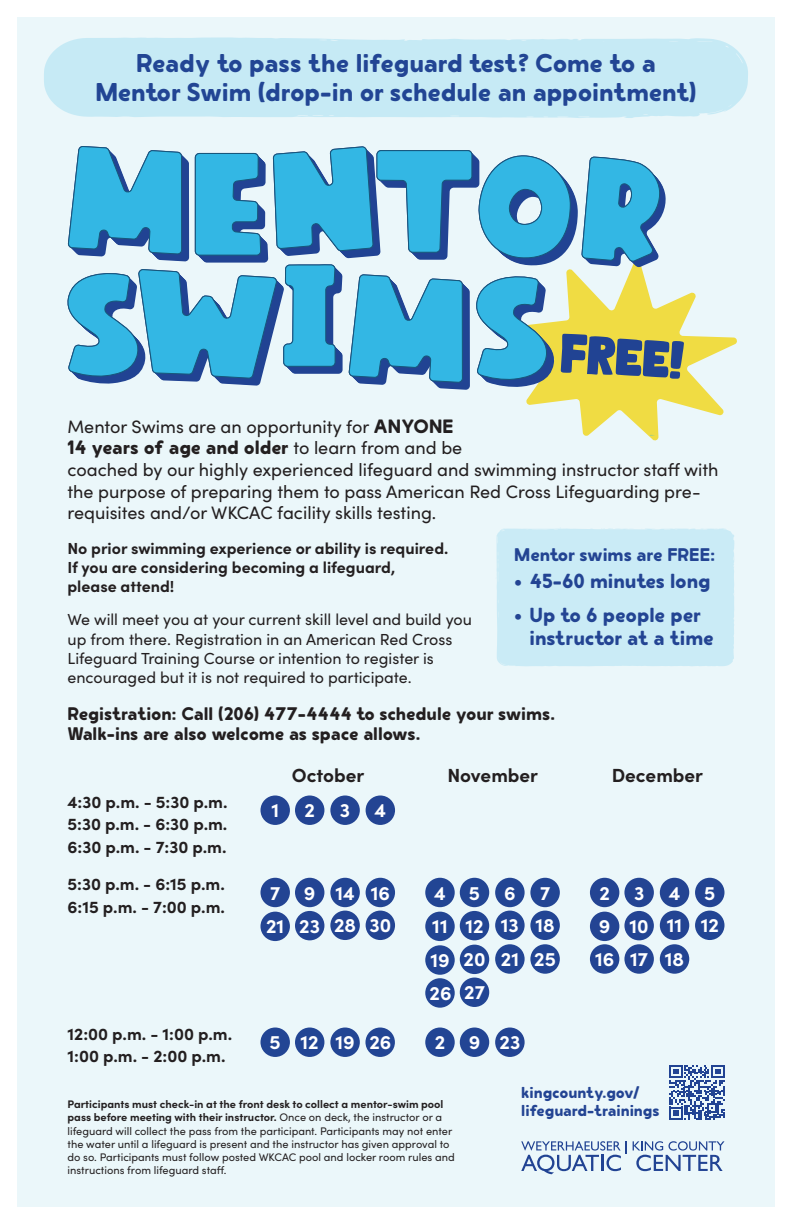
<style>
.page{position:relative;width:792px;height:1224px;background:#fff}
.page>*{position:absolute;margin:0;border:0;box-sizing:border-box;transform-origin:0 0}
.t1{font:24px "Gulka";letter-spacing:-.01em;color:#224594}
.t2{font:700 19.5px "Sofia Pro";color:#fff}
.t3{font:19px/22.8px "Gulka";color:#234493}
.t4{font:700 19px "Sofia Pro";color:#231f20}
.t5{font:18px/21.6px "Sofia Pro";color:#231f20}
.t6{font:17.1px "Gulka";letter-spacing:-.01em;color:#234493}
.t7{font:700 17px "Sofia Pro";color:#231f20}
.t8{font:17px "Gulka";color:#231f20}
.t9{font:16px/19.2px "Sofia Pro";color:#231f20}
.t10{font:700 16px "Sofia Pro";color:#231f20}
.t11{font:14.8px "Gulka";color:#234493}
.t12{font:11px/13.2px "Sofia Pro";color:#231f20}
.s1{font-family:"Gulka"}
.s2{font-weight:700}
</style>
<div class="page">
<div style="left:17px;top:17px;width:758px;height:1190px;background:#ebf7fa"></div>
<svg style="left:684px;top:292px;width:53px;height:124px"></svg>
<svg style="left:44px;top:38px;width:704px;height:79px;fill:#c6eaf5"></svg>
<svg style="left:66px;top:37px;width:618px;height:404px"></svg>
<div style="left:496px;top:528px;width:239px;height:139px;background:#caebf6"></div>
<div style="left:590px;top:878px;width:29px;height:29px;background:#234493;border-radius:50%"></div>
<div style="left:590px;top:912px;width:29px;height:29px;background:#234493;border-radius:50%"></div>
<div style="left:590px;top:944px;width:29px;height:30px;background:#234493;border-radius:50%"></div>
<div style="left:624px;top:911px;width:30px;height:29px;background:#234493;border-radius:50%"></div>
<div style="left:624px;top:944px;width:30px;height:30px;background:#234493;border-radius:50%"></div>
<div style="left:660px;top:911px;width:29px;height:29px;background:#234493;border-radius:50%"></div>
<div style="left:660px;top:944px;width:29px;height:30px;background:#234493;border-radius:50%"></div>
<div style="left:695px;top:911px;width:30px;height:29px;background:#224594;border-radius:50%"></div>
<div style="left:624px;top:878px;width:30px;height:29px;background:#234493;border-radius:50%"></div>
<div style="left:660px;top:878px;width:29px;height:29px;background:#234493;border-radius:50%"></div>
<div style="left:695px;top:878px;width:30px;height:29px;background:#234493;border-radius:50%"></div>
<div style="left:425px;top:878px;width:30px;height:29px;background:#224594;border-radius:50%"></div>
<div style="left:425px;top:912px;width:30px;height:29px;background:#224594;border-radius:50%"></div>
<div style="left:425px;top:945px;width:30px;height:30px;background:#224594;border-radius:50%"></div>
<div style="left:425px;top:978px;width:30px;height:30px;background:#224594;border-radius:50%"></div>
<div style="left:460px;top:911px;width:29px;height:29px;background:#224594;border-radius:50%"></div>
<div style="left:460px;top:945px;width:29px;height:29px;background:#224594;border-radius:50%"></div>
<div style="left:460px;top:978px;width:29px;height:29px;background:#224594;border-radius:50%"></div>
<div style="left:495px;top:911px;width:30px;height:29px;background:#224594;border-radius:50%"></div>
<div style="left:495px;top:944px;width:30px;height:30px;background:#224594;border-radius:50%"></div>
<div style="left:530px;top:911px;width:30px;height:29px;background:#224594;border-radius:50%"></div>
<div style="left:530px;top:944px;width:30px;height:30px;background:#224594;border-radius:50%"></div>
<div style="left:460px;top:878px;width:29px;height:29px;background:#224594;border-radius:50%"></div>
<div style="left:495px;top:878px;width:30px;height:29px;background:#224594;border-radius:50%"></div>
<div style="left:530px;top:878px;width:30px;height:29px;background:#224594;border-radius:50%"></div>
<div style="left:425px;top:1028px;width:30px;height:29px;background:#224594;border-radius:50%"></div>
<div style="left:460px;top:1028px;width:29px;height:29px;background:#224594;border-radius:50%"></div>
<div style="left:260px;top:878px;width:30px;height:29px;background:#234493;border-radius:50%"></div>
<div style="left:260px;top:912px;width:30px;height:29px;background:#234493;border-radius:50%"></div>
<div style="left:295px;top:911px;width:29px;height:29px;background:#234493;border-radius:50%"></div>
<div style="left:330px;top:911px;width:30px;height:29px;background:#234493;border-radius:50%"></div>
<div style="left:366px;top:911px;width:29px;height:29px;background:#234493;border-radius:50%"></div>
<div style="left:295px;top:878px;width:29px;height:29px;background:#234493;border-radius:50%"></div>
<div style="left:330px;top:878px;width:30px;height:29px;background:#224594;border-radius:50%"></div>
<div style="left:366px;top:878px;width:29px;height:29px;background:#224594;border-radius:50%"></div>
<div style="left:260px;top:1028px;width:30px;height:29px;background:#224594;border-radius:50%"></div>
<div style="left:295px;top:1028px;width:29px;height:29px;background:#224594;border-radius:50%"></div>
<div style="left:330px;top:1028px;width:30px;height:29px;background:#224594;border-radius:50%"></div>
<div style="left:365px;top:1028px;width:30px;height:29px;background:#224594;border-radius:50%"></div>
<div style="left:260px;top:795px;width:30px;height:30px;background:#234493;border-radius:50%"></div>
<div style="left:295px;top:795px;width:29px;height:30px;background:#234493;border-radius:50%"></div>
<div style="left:330px;top:795px;width:30px;height:30px;background:#234493;border-radius:50%"></div>
<div style="left:366px;top:795px;width:29px;height:30px;background:#234493;border-radius:50%"></div>
<svg style="left:669px;top:1065px;width:55px;height:55px"></svg>
<svg style="left:521px;top:1141px;width:106px;height:33px"></svg>
<svg style="left:633px;top:1141px;width:92px;height:30px"></svg>
<div style="left:495px;top:1028px;width:30px;height:29px;background:#234493;border-radius:50%"></div>
<p class="t1" style="left:136px;top:42px;width:521px">Ready to pass the lifeguard test? Come to a</p>
<p class="t1" style="left:95px;top:71px;width:603px">Mentor Swim (drop-in or schedule an appointment)</p>
<p class="t5" style="left:68px;top:415px;width:387px">Mentor Swims are an opportunity for <span class="s1">ANYONE</span></p>
<p class="t5" style="left:68px;top:436px;width:653px"><span class="s1">14 years of age and older</span> to learn from and be<br>coached by our highly experienced lifeguard and swimming instructor staff with the purpose of preparing them to pass American Red Cross Lifeguarding pre&shy;requisites and/or WKCAC facility skills testing.</p>
<p class="t10" style="left:68px;top:536px;width:382px">No prior swimming experience or ability is required.</p>
<p class="t10" style="left:68px;top:555px;width:329px">If you are considering becoming a lifeguard,</p>
<p class="t10" style="left:68px;top:574px;width:109px">please attend!</p>
<p class="t9" style="left:68px;top:609px;width:406px">We will meet you at your current skill level and build you up from there. Registration in an American Red Cross Lifeguard Training Course or intention to register is encouraged but it is not required to participate.</p>
<p class="t8" style="left:68px;top:699px;width:489px">Registration: Call (206) 477-4444 to schedule your swims.</p>
<p class="t8" style="left:68px;top:719px;width:355px">Walk-ins are also welcome as space allows.</p>
<p class="t6" style="left:514px;top:539px;width:203px">Mentor swims are FREE:</p>
<p class="t3" style="left:514px;top:568px;width:198px">• 45-60 minutes long</p>
<p class="t3" style="left:530px;top:602px;width:186px;text-indent:-15px">• Up to 6 people per instructor at a time</p>
<p class="t7" style="left:68px;top:789px;width:162px">4:30 p.m. - 5:30 p.m.</p>
<p class="t7" style="left:68px;top:811px;width:161px">5:30 p.m. - 6:30 p.m.</p>
<p class="t7" style="left:68px;top:834px;width:161px">6:30 p.m. - 7:30 p.m.</p>
<p class="t7" style="left:68px;top:871px;width:159px">5:30 p.m. - 6:15 p.m.</p>
<p class="t7" style="left:68px;top:894px;width:159px">6:15 p.m. - 7:00 p.m.</p>
<p class="t7" style="left:68px;top:1021px;width:166px">12:00 p.m. - 1:00 p.m.</p>
<p class="t7" style="left:68px;top:1043px;width:160px">1:00 p.m. - 2:00 p.m.</p>
<p class="t4" style="left:292px;top:761px;width:74px">October</p>
<p class="t4" style="left:448px;top:761px;width:92px">November</p>
<p class="t4" style="left:612px;top:761px;width:93px">December</p>
<p class="t2" style="left:271px;top:795px;width:9px">1</p>
<p class="t2" style="left:304px;top:795px;width:12px">2</p>
<p class="t2" style="left:340px;top:795px;width:12px">3</p>
<p class="t2" style="left:374px;top:795px;width:13px">4</p>
<p class="t2" style="left:304px;top:878px;width:13px">9</p>
<p class="t2" style="left:335px;top:878px;width:21px">14</p>
<p class="t2" style="left:371px;top:878px;width:21px">16</p>
<p class="t2" style="left:270px;top:878px;width:12px">7</p>
<p class="t2" style="left:266px;top:912px;width:20px">21</p>
<p class="t2" style="left:299px;top:911px;width:22px">23</p>
<p class="t2" style="left:334px;top:910px;width:24px">28</p>
<p class="t2" style="left:369px;top:910px;width:23px">30</p>
<p class="t2" style="left:434px;top:878px;width:13px">4</p>
<p class="t2" style="left:634px;top:878px;width:12px">3</p>
<p class="t2" style="left:669px;top:878px;width:13px">4</p>
<p class="t2" style="left:704px;top:878px;width:13px">5</p>
<p class="t2" style="left:432px;top:912px;width:17px">11</p>
<p class="t2" style="left:430px;top:945px;width:21px">19</p>
<p class="t2" style="left:430px;top:978px;width:24px">26</p>
<p class="t2" style="left:469px;top:878px;width:13px">5</p>
<p class="t2" style="left:504px;top:878px;width:13px">6</p>
<p class="t2" style="left:540px;top:878px;width:12px">7</p>
<p class="t2" style="left:599px;top:878px;width:12px">2</p>
<p class="t2" style="left:599px;top:912px;width:13px">9</p>
<p class="t2" style="left:595px;top:944px;width:21px">16</p>
<p class="t2" style="left:501px;top:910px;width:19px">13</p>
<p class="t2" style="left:501px;top:944px;width:20px">21</p>
<p class="t2" style="left:536px;top:910px;width:21px">18</p>
<p class="t2" style="left:534px;top:944px;width:23px">25</p>
<p class="t2" style="left:667px;top:910px;width:17px">11</p>
<p class="t2" style="left:665px;top:944px;width:21px">18</p>
<p class="t2" style="left:701px;top:910px;width:20px">12</p>
<p class="t2" style="left:465px;top:911px;width:20px">12</p>
<p class="t2" style="left:464px;top:945px;width:24px">20</p>
<p class="t2" style="left:464px;top:977px;width:22px">27</p>
<p class="t2" style="left:630px;top:911px;width:21px">10</p>
<p class="t2" style="left:630px;top:944px;width:19px">17</p>
<p class="t2" style="left:270px;top:1027px;width:13px">5</p>
<p class="t2" style="left:301px;top:1027px;width:20px">12</p>
<p class="t2" style="left:335px;top:1027px;width:21px">19</p>
<p class="t2" style="left:369px;top:1027px;width:24px">26</p>
<p class="t2" style="left:435px;top:1027px;width:12px">2</p>
<p class="t2" style="left:469px;top:1027px;width:13px">9</p>
<p class="t2" style="left:499px;top:1027px;width:22px">23</p>
<p class="t12" style="left:68px;top:1097px;width:389px"><span class="s2">Participants must check-in at the front desk to collect a mentor-swim pool pass before meeting with their instructor.</span> Once on deck, the instructor or a lifeguard will collect the pass from the participant. Participants may not enter the water until a lifeguard is present and the instructor has given approval to do so. Participants must follow posted WKCAC pool and locker room rules and instructions from lifeguard staff.</p>
<p class="t11" style="left:521px;top:1080px;width:120px">kingcounty.gov/</p>
<p class="t11" style="left:521px;top:1097px;width:140px">lifeguard-trainings</p>
</div>
